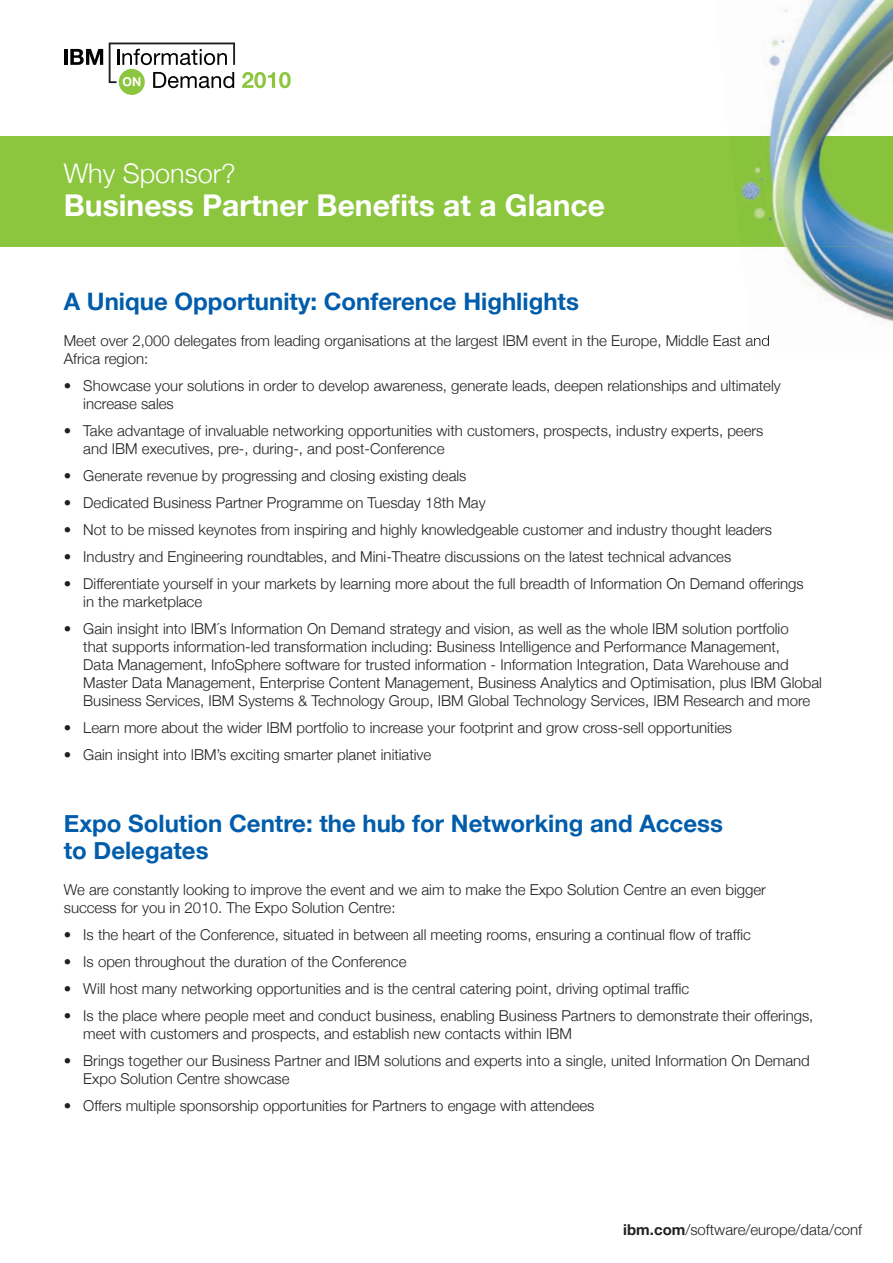
<style>
.page{position:relative;width:893px;height:1263px;background:#fff}
.page>*{position:absolute;margin:0;border:0;box-sizing:border-box;transform-origin:0 0}
.t1{font:700 30px "Helvetica Neue";color:#fff}
.t2{font:300 27px "Helvetica Neue";color:#fff}
.t3{font:700 24px/27px "Helvetica Neue";color:#015dab}
.t4{font:300 15px/18px "Helvetica Neue";color:#231f20}
.s1{font-weight:700}
</style>
<div class="page">
<div style="left:0;top:136px;width:893px;height:111px;background:#8bc63e"></div>
<hr style="left:64px;top:49px;width:3px;height:16px;background:#040503">
<svg style="left:70px;top:49px;width:33px;height:16px"></svg>
<svg style="left:242px;top:72px;width:49px;height:16px"></svg>
<div style="left:119px;top:69px;width:26px;height:26px;background:#8bc63e;border-radius:50%"></div>
<svg style="left:109px;top:43px;width:126px;height:45px"></svg>
<img style="left:764px;top:0;width:129px;height:136px">
<img style="left:785px;top:247px;width:108px;height:77px">
<img style="left:741px;top:136px;width:152px;height:111px">
<img style="left:751px;top:335px;width:18px;height:12px">
<h2 class="t2" style="left:64px;top:157px;width:174px">Why Sponsor?</h2>
<h1 class="t1" style="left:64px;top:187px;width:543px">Business Partner Benefits at a Glance</h1>
<h3 class="t3" style="left:64px;top:287px;width:517px">A Unique Opportunity: Conference Highlights</h3>
<p class="t4" style="left:64px;top:331px;width:708px">Meet over 2,000 delegates from leading organisations at the largest IBM event in the Europe, Middle East and<br>Africa region:</p>
<p class="t4" style="left:83px;top:376px;width:699px;text-indent:-20px">• Showcase your solutions in order to develop awareness, generate leads, deepen relationships and ultimately increase sales</p>
<p class="t4" style="left:83px;top:421px;width:682px;text-indent:-20px">• Take advantage of invaluable networking opportunities with customers, prospects, industry experts, peers and IBM executives, pre-, during-, and post-Conference</p>
<p class="t4" style="left:64px;top:466px;width:404px">• Generate revenue by progressing and closing existing deals</p>
<p class="t4" style="left:64px;top:493px;width:423px">• Dedicated Business Partner Programme on Tuesday 18th May</p>
<p class="t4" style="left:64px;top:520px;width:710px">• Not to be missed keynotes from inspiring and highly knowledgeable customer and industry thought leaders</p>
<p class="t4" style="left:64px;top:547px;width:669px">• Industry and Engineering roundtables, and Mini-Theatre discussions on the latest technical advances</p>
<p class="t4" style="left:83px;top:574px;width:722px;text-indent:-20px">• Differentiate yourself in your markets by learning more about the full breadth of Information On Demand offerings in the marketplace</p>
<p class="t4" style="left:83px;top:619px;width:740px;text-indent:-20px">• Gain insight into IBM´s Information On Demand strategy and vision, as well as the whole IBM solution portfolio<br>that supports information-led transformation including: Business Intelligence and Performance Management,<br>Data Management, InfoSphere software for trusted information - Information Integration, Data Warehouse and Master Data Management, Enterprise Content Management, Business Analytics and Optimisation, plus IBM Global Business Services, IBM Systems &amp; Technology Group, IBM Global Technology Services, IBM Research and more</p>
<p class="t4" style="left:64px;top:718px;width:670px">• Learn more about the wider IBM portfolio to increase your footprint and grow cross-sell opportunities</p>
<p class="t4" style="left:64px;top:745px;width:369px">• Gain insight into IBM’s exciting smarter planet initiative</p>
<h3 class="t3" style="left:64px;top:809px;width:661px">Expo Solution Centre: the hub for Networking and Access to Delegates</h3>
<p class="t4" style="left:64px;top:880px;width:704px">We are constantly looking to improve the event and we aim to make the Expo Solution Centre an even bigger success for you in 2010. The Expo Solution Centre:</p>
<p class="t4" style="left:64px;top:925px;width:689px">• Is the heart of the Conference, situated in between all meeting rooms, ensuring a continual flow of traffic</p>
<p class="t4" style="left:64px;top:952px;width:344px">• Is open throughout the duration of the Conference</p>
<p class="t4" style="left:64px;top:979px;width:627px">• Will host many networking opportunities and is the central catering point, driving optimal traffic</p>
<p class="t4" style="left:83px;top:1006px;width:732px;text-indent:-20px">• Is the place where people meet and conduct business, enabling Business Partners to demonstrate their offerings, meet with customers and prospects, and establish new contacts within IBM</p>
<p class="t4" style="left:83px;top:1051px;width:728px;text-indent:-20px">• Brings together our Business Partner and IBM solutions and experts into a single, united Information On Demand<br>Expo Solution Centre showcase</p>
<p class="t4" style="left:64px;top:1096px;width:532px">• Offers multiple sponsorship opportunities for Partners to engage with attendees</p>
<p class="t4" style="left:623px;top:1220px;width:240px"><span class="s1">ibm.com</span>/software/europe/data/conf</p>
</div>
